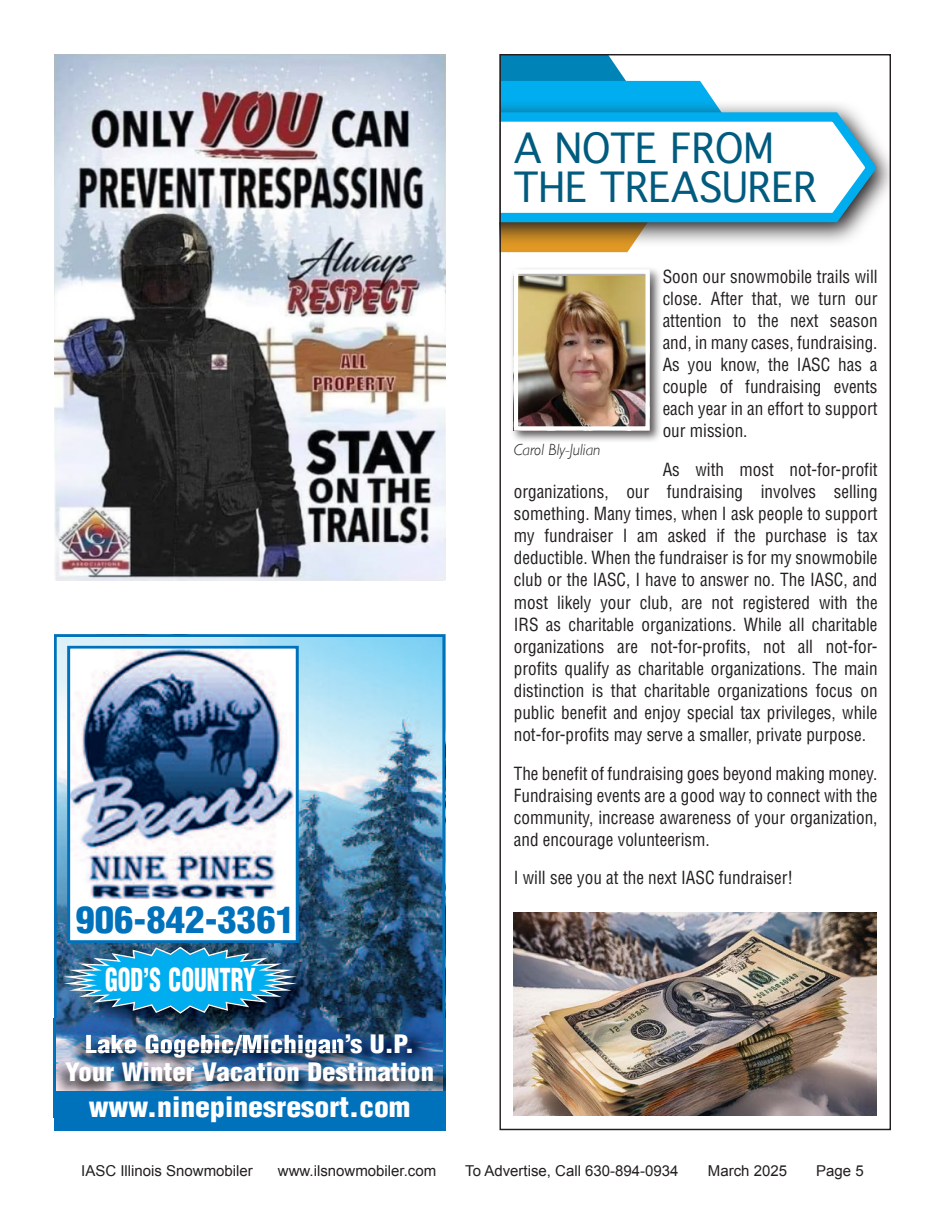
<style>
.page{position:relative;width:945px;height:1215px;background:#fff}
.page>*{position:absolute;margin:0;border:0;box-sizing:border-box;transform-origin:0 0}
.t1{font:39.75px/38.5px "Geneva";color:#005b7f}
.t2{font:900 condensed 35.7px "Helvetica";color:#0072bc;scale:1.08 1}
.t3{font:900 condensed 30.9px "Helvetica";color:#fff;scale:.74 1}
.t4{font:900 condensed 27.45px "Helvetica";color:#fff;scale:1.08 1}
.t5{font:900 condensed 24.75px/27.5px "Helvetica";color:#fff;text-align:center;scale:1.08 1}
.t6{font:condensed 17.7px/22px "Helvetica";color:#231f20;text-align:justify}
.t7{font:italic 300 16.2px "Gill Sans";color:#231f20}
.t8{font:15px "Arial";color:#231f20}
</style>
<div class="page">
<img style="left:58px;top:638px;width:383px;height:381px">
<div style="left:54px;top:634px;width:391px;height:496px;border:3px solid #0072bc"></div>
<div style="left:70px;top:649px;width:226px;height:291px;background:#fff"></div>
<img style="left:71px;top:650px;width:223px;height:248px">
<div style="left:67px;top:646px;width:232px;height:297px;border:3px solid #0072bc"></div>
<img style="left:445px;top:1019px;width:1px;height:98px">
<img style="left:442px;top:1019px;width:3px;height:72px">
<img style="left:54px;top:1050px;width:388px;height:41px">
<img style="left:336px;top:1019px;width:106px;height:31px">
<div style="left:54px;top:1091px;width:391px;height:39px;background:#0072bc"></div>
<img style="left:54px;top:934px;width:282px;height:116px">
<img style="left:67px;top:934px;width:232px;height:9px">
<img style="left:86px;top:1034px;width:244px;height:16px">
<img style="left:64px;top:947px;width:233px;height:67px">
<svg style="left:502px;top:56px;width:380px;height:196px"></svg>
<div style="left:510px;top:266px;width:152px;height:178px;background:#231f20;opacity:.75"></div>
<img style="left:519px;top:277px;width:126px;height:149px">
<div style="left:514px;top:269px;width:136px;height:162px;border:4px solid #fff"></div>
<img style="left:514px;top:913px;width:363px;height:203px">
<img style="left:54px;top:54px;width:392px;height:526px">
<p class="t1" style="left:514px;top:130px;width:305px">A NOTE FROM<br>THE TREASURER</p>
<p class="t2" style="left:76px;top:897px;width:205px">906-842-3361</p>
<p class="t3" style="left:105px;top:961px;width:206px">GOD’S COUNTRY</p>
<p class="t5" style="left:65px;top:1030px;width:343px">Lake Gogebic/Michigan’s U.P.<br>Your Winter Vacation Destination</p>
<p class="t4" style="left:89px;top:1090px;width:299px">www.ninepinesresort.com</p>
<p class="t6" style="left:663px;top:265px;width:216px">Soon our snowmobile trails will close. After that, we turn our attention to the next season and, in many cases, fundraising.<br>As you know, the IASC has a couple of fundraising events each year in an effort to support our mission.</p>
<p class="t6" style="left:514px;top:458px;width:365px;text-indent:149px">As with most not-for-profit organizations, our fundraising involves selling something. Many times, when I ask people to support my fundraiser I am asked if the purchase is tax deductible. When the fundraiser is for my snowmobile club or the IASC, I have to answer no. The IASC, and most likely your club, are not registered with the IRS as charitable organizations. While all charitable organizations are not-for-profits, not all not-for&shy;profits qualify as charitable organizations. The main distinction is that charitable organizations focus on public benefit and enjoy special tax privileges, while not-for-profits may serve a smaller, private purpose.</p>
<p class="t6" style="left:514px;top:762px;width:365px">The benefit of fundraising goes beyond making money.<br>Fundraising events are a good way to connect with the community, increase awareness of your organization, and encourage volunteerism.</p>
<p class="t6" style="left:514px;top:867px;width:281px">I will see you at the next IASC fundraiser!</p>
<p class="t7" style="left:514px;top:441px;width:88px">Carol Bly-Julian</p>
<p class="t8" style="left:81px;top:1161px;width:173px">IASC Illinois Snowmobiler</p>
<p class="t8" style="left:278px;top:1161px;width:160px">www.ilsnowmobiler.com</p>
<p class="t8" style="left:465px;top:1161px;width:215px">To Advertise, Call 630-894-0934</p>
<p class="t8" style="left:708px;top:1161px;width:81px">March 2025</p>
<p class="t8" style="left:816px;top:1161px;width:49px">Page 5</p>
</div>
